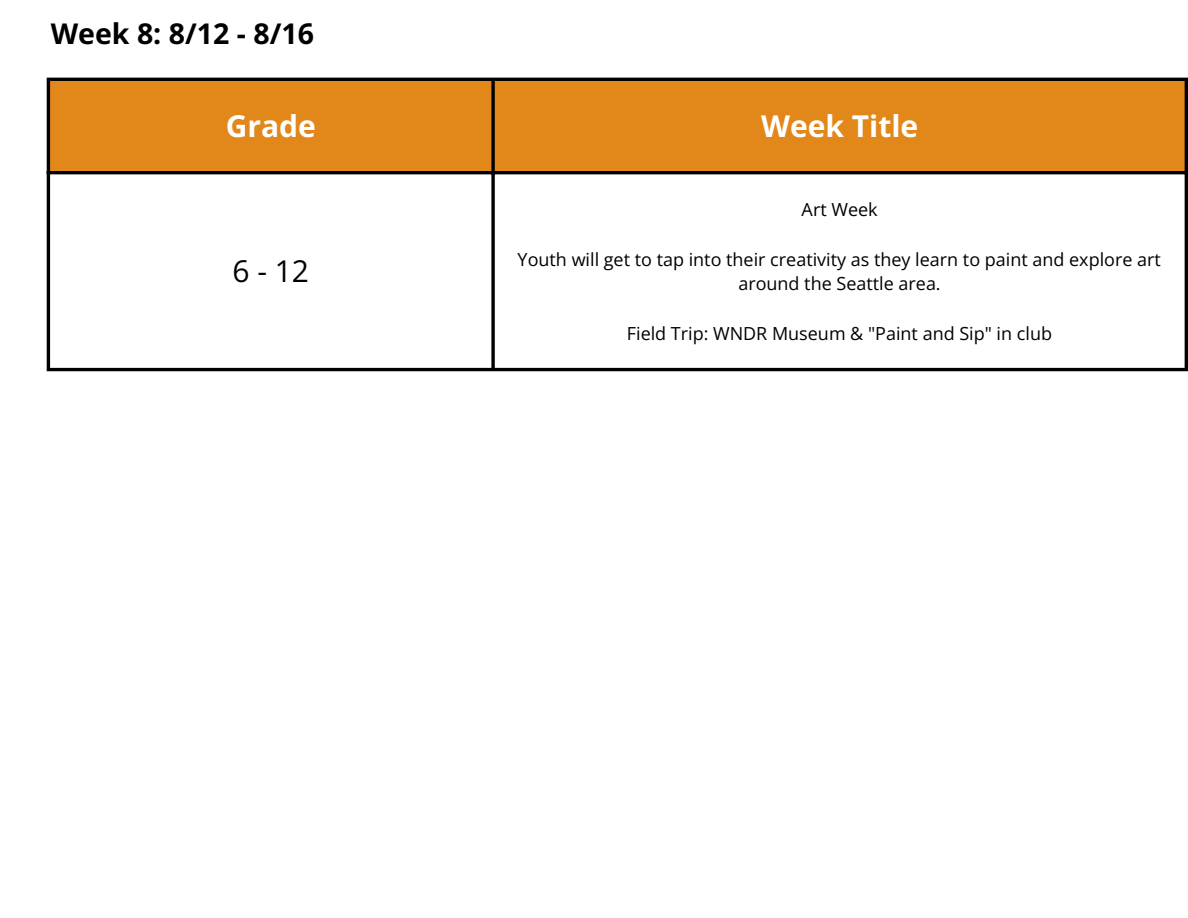
<style>
.page{position:relative;width:1188px;height:918px;background:#fff}
.page>*{position:absolute;margin:0;border:0;box-sizing:border-box;transform-origin:0 0}
.t1{font:700 30px "Open Sans";color:#fff}
.t2{font:30px "Open Sans";color:#000}
.t3{font:700 28.5px "Open Sans";color:#000}
.t4{font:18px/24.8px "Open Sans";color:#000;text-align:center}
</style>
<div class="page">
<div style="left:50px;top:81px;width:1135px;height:90px;background:#e2881b"></div>
<hr style="left:47px;top:81px;width:3px;height:287px;background:#000">
<svg style="left:491px;top:81px;width:4px;height:287px"></svg>
<hr style="left:1185px;top:81px;width:3px;height:287px;background:#000">
<hr style="left:47px;top:78px;width:1141px;height:3px;background:#000">
<hr style="left:47px;top:171px;width:1141px;height:3px;background:#000">
<hr style="left:47px;top:368px;width:1141px;height:3px;background:#000">
<p class="t3" style="left:51px;top:14px;width:265px">Week 8: 8/12 - 8/16</p>
<h1 class="t1" style="left:226px;top:105px;width:92px">Grade</h1>
<p class="t1" style="left:761px;top:105px;width:159px">Week Title</p>
<p class="t2" style="left:232px;top:250px;width:78px">6-12</p>
<p class="t4" style="left:802px;top:197px;width:78px">Art Week</p>
<p class="t4" style="left:518px;top:246px;width:645px">Youth will get to tap into their creativity as they learn to paint and explore art around the Seattle area.</p>
<p class="t4" style="left:627px;top:320px;width:427px">Field Trip: WNDR Museum &amp; "Paint and Sip" in club</p>
</div>
